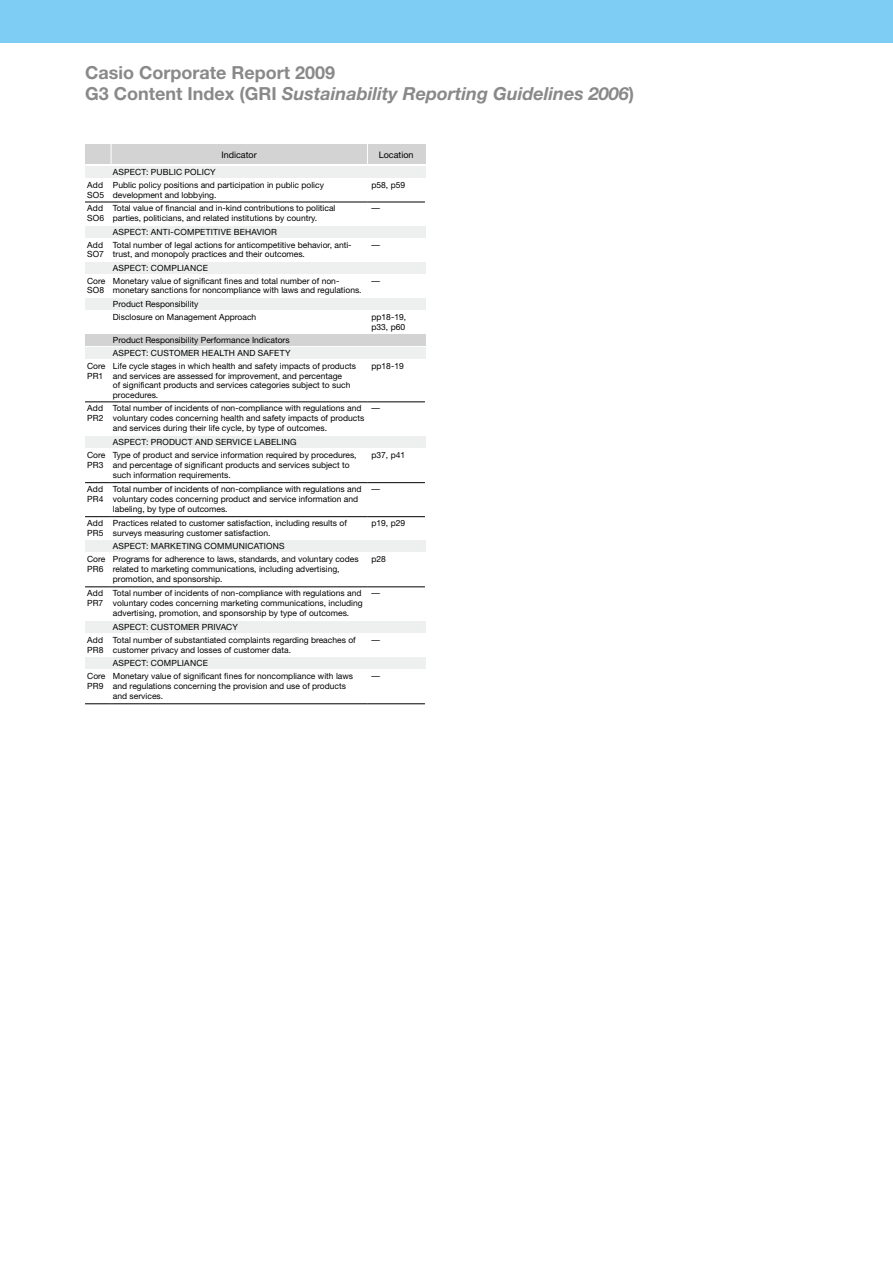
<style>
.page{position:relative;width:893px;height:1263px;background:#fff}
.page>*{position:absolute;margin:0;border:0;box-sizing:border-box;transform-origin:0 0}
.t1{font:700 18px/21px "Helvetica Neue";color:#898989}
.t2{font:9px "Helvetica Neue";color:#000}
.t3{font:8.55px/9.8px "Helvetica Neue";color:#000}
.t4{font:8.55px "Helvetica Neue";letter-spacing:.02em;color:#000}
.s1{font-style:italic}
</style>
<div class="page">
<div style="left:85px;top:657px;width:340px;height:12px;background:#eeefef"></div>
<div style="left:85px;top:621px;width:340px;height:12px;background:#eeefef"></div>
<div style="left:85px;top:540px;width:340px;height:12px;background:#eeefef"></div>
<div style="left:85px;top:436px;width:340px;height:12px;background:#eeefef"></div>
<div style="left:85px;top:347px;width:340px;height:12px;background:#eeefef"></div>
<div style="left:85px;top:334px;width:340px;height:12px;background:#d3d3d4"></div>
<div style="left:85px;top:298px;width:340px;height:12px;background:#eeefef"></div>
<div style="left:85px;top:262px;width:340px;height:12px;background:#eeefef"></div>
<div style="left:0;top:0;width:893px;height:43px;background:#7dcdf4"></div>
<div style="left:85px;top:226px;width:340px;height:12px;background:#eeefef"></div>
<div style="left:85px;top:166px;width:340px;height:12px;background:#eeefef"></div>
<div style="left:85px;top:145px;width:340px;height:19px;background:#d3d3d4"></div>
<svg style="left:85px;top:202px;width:26px;height:1px"></svg>
<hr style="left:111px;top:202px;width:256px;height:1px;background:#000">
<hr style="left:367px;top:202px;width:58px;height:1px;background:#000">
<svg style="left:85px;top:703px;width:26px;height:1px"></svg>
<hr style="left:111px;top:703px;width:256px;height:1px;background:#000">
<hr style="left:367px;top:703px;width:58px;height:1px;background:#000">
<svg style="left:85px;top:402px;width:26px;height:1px"></svg>
<hr style="left:111px;top:402px;width:256px;height:1px;background:#000">
<hr style="left:367px;top:402px;width:58px;height:1px;background:#000">
<svg style="left:85px;top:482px;width:26px;height:1px"></svg>
<hr style="left:111px;top:482px;width:256px;height:1px;background:#000">
<hr style="left:367px;top:482px;width:58px;height:1px;background:#000">
<svg style="left:85px;top:516px;width:26px;height:1px"></svg>
<hr style="left:111px;top:516px;width:256px;height:1px;background:#000">
<hr style="left:367px;top:516px;width:58px;height:1px;background:#000">
<svg style="left:85px;top:587px;width:26px;height:1px"></svg>
<hr style="left:111px;top:587px;width:256px;height:1px;background:#000">
<hr style="left:367px;top:587px;width:58px;height:1px;background:#000">
<svg style="left:111px;top:144px;width:1px;height:20px"></svg>
<svg style="left:367px;top:145px;width:1px;height:19px"></svg>
<h1 class="t1" style="left:85px;top:62px;width:550px">Casio Corporate Report 2009<br>G3 Content Index (GRI <span class="s1">Sustainability Reporting Guidelines 2006</span>)</h1>
<p class="t2" style="left:221px;top:149px;width:37px">Indicator</p>
<p class="t2" style="left:379px;top:149px;width:36px">Location</p>
<p class="t4" style="left:113px;top:167px;width:104px">ASPECT: PUBLIC POLICY</p>
<p class="t3" style="left:87px;top:180px;width:19px">Add<br>SO5</p>
<p class="t3" style="left:113px;top:180px;width:213px">Public policy positions and participation in public policy development and lobbying.</p>
<p class="t3" style="left:371px;top:180px;width:35px">p58, p59</p>
<p class="t3" style="left:87px;top:203px;width:19px">Add<br>SO6</p>
<p class="t3" style="left:113px;top:203px;width:224px">Total value of financial and in-kind contributions to political parties, politicians, and related institutions by country.</p>
<p class="t3" style="left:371px;top:203px;width:10px">—</p>
<p class="t4" style="left:113px;top:227px;width:166px">ASPECT: ANTI-COMPETITIVE BEHAVIOR</p>
<p class="t3" style="left:87px;top:239px;width:18px">Add<br>SO7</p>
<p class="t3" style="left:113px;top:239px;width:240px">Total number of legal actions for anticompetitive behavior, anti&shy;trust, and monopoly practices and their outcomes.</p>
<p class="t3" style="left:371px;top:239px;width:10px">—</p>
<p class="t4" style="left:113px;top:263px;width:96px">ASPECT: COMPLIANCE</p>
<p class="t3" style="left:87px;top:276px;width:20px">Core<br>SO8</p>
<p class="t3" style="left:113px;top:276px;width:250px">Monetary value of significant fines and total number of non&shy;monetary sanctions for noncompliance with laws and regulations.</p>
<p class="t3" style="left:371px;top:276px;width:10px">—</p>
<p class="t3" style="left:113px;top:298px;width:145px;line-height:12.8px">Product Responsibility<br>Disclosure on Management Approach</p>
<p class="t3" style="left:371px;top:312px;width:36px">pp18-19, p33, p60</p>
<p class="t3" style="left:113px;top:334px;width:179px;line-height:12.8px">Product Responsibility Performance Indicators<br>ASPECT: CUSTOMER HEALTH AND SAFETY</p>
<p class="t3" style="left:87px;top:361px;width:20px">Core<br>PR1</p>
<p class="t3" style="left:113px;top:361px;width:245px">Life cycle stages in which health and safety impacts of products and services are assessed for improvement, and percentage<br>of significant products and services categories subject to such procedures.</p>
<p class="t3" style="left:371px;top:361px;width:34px">pp18-19</p>
<p class="t3" style="left:87px;top:403px;width:18px">Add<br>PR2</p>
<p class="t3" style="left:113px;top:403px;width:253px">Total number of incidents of non-compliance with regulations and voluntary codes concerning health and safety impacts of products and services during their life cycle, by type of outcomes.</p>
<p class="t3" style="left:371px;top:403px;width:10px">—</p>
<p class="t4" style="left:113px;top:437px;width:185px">ASPECT: PRODUCT AND SERVICE LABELING</p>
<p class="t3" style="left:87px;top:450px;width:20px">Core<br>PR3</p>
<p class="t3" style="left:113px;top:450px;width:245px">Type of product and service information required by procedures, and percentage of significant products and services subject to such information requirements.</p>
<p class="t3" style="left:371px;top:450px;width:35px">p37, p41</p>
<p class="t3" style="left:87px;top:484px;width:18px">Add<br>PR4</p>
<p class="t3" style="left:113px;top:484px;width:250px">Total number of incidents of non-compliance with regulations and voluntary codes concerning product and service information and labeling, by type of outcomes.</p>
<p class="t3" style="left:371px;top:484px;width:10px">—</p>
<p class="t3" style="left:87px;top:518px;width:18px">Add<br>PR5</p>
<p class="t3" style="left:113px;top:518px;width:235px">Practices related to customer satisfaction, including results of surveys measuring customer satisfaction.</p>
<p class="t3" style="left:371px;top:518px;width:35px">p19, p29</p>
<p class="t4" style="left:113px;top:541px;width:173px">ASPECT: MARKETING COMMUNICATIONS</p>
<p class="t3" style="left:87px;top:554px;width:20px">Core<br>PR6</p>
<p class="t3" style="left:113px;top:554px;width:247px">Programs for adherence to laws, standards, and voluntary codes related to marketing communications, including advertising, promotion, and sponsorship.</p>
<p class="t3" style="left:371px;top:554px;width:16px">p28</p>
<p class="t3" style="left:87px;top:588px;width:18px">Add<br>PR7</p>
<p class="t3" style="left:113px;top:588px;width:251px">Total number of incidents of non-compliance with regulations and voluntary codes concerning marketing communications, including advertising, promotion, and sponsorship by type of outcomes.</p>
<p class="t3" style="left:371px;top:588px;width:10px">—</p>
<p class="t3" style="left:113px;top:622px;width:126px">ASPECT: CUSTOMER PRIVACY</p>
<p class="t3" style="left:87px;top:635px;width:18px">Add<br>PR8</p>
<p class="t3" style="left:113px;top:635px;width:244px">Total number of substantiated complaints regarding breaches of customer privacy and losses of customer data.</p>
<p class="t3" style="left:371px;top:635px;width:10px">—</p>
<p class="t4" style="left:113px;top:658px;width:96px">ASPECT: COMPLIANCE</p>
<p class="t3" style="left:87px;top:671px;width:20px">Core<br>PR9</p>
<p class="t3" style="left:113px;top:671px;width:242px">Monetary value of significant fines for noncompliance with laws and regulations concerning the provision and use of products and services.</p>
<p class="t3" style="left:371px;top:671px;width:10px">—</p>
</div>
